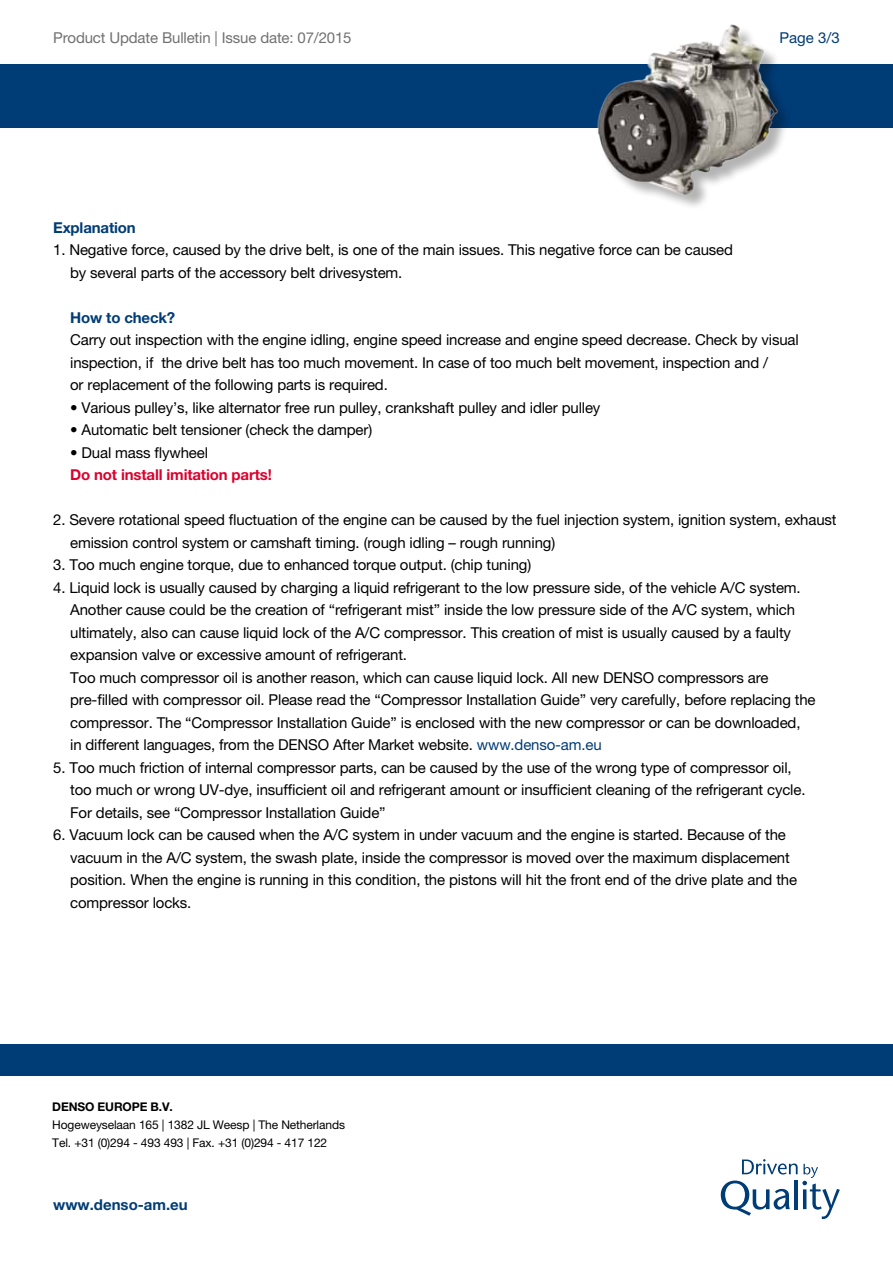
<style>
.page{position:relative;width:893px;height:1263px;background:#fff}
.page>*{position:absolute;margin:0;border:0;box-sizing:border-box;transform-origin:0 0}
.t1{font:15px/22.5px "Helvetica Neue LT Pro";letter-spacing:-.01em;color:#000}
.t2{font:15px "Helvetica Neue LT Pro";letter-spacing:-.01em;color:#707172}
.t3{font:700 15px "Helvetica Neue LT Pro";letter-spacing:-.01em;color:#003c76}
.t4{font:700 15px "Helvetica Neue LT Pro";letter-spacing:-.01em;color:#dc002e}
.t5{font:15px "Helvetica Neue LT Pro";color:#003c76}
.t6{font:12px/18px "Helvetica Neue LT Pro";letter-spacing:-.01em;color:#000}
.t7{font:700 12px "Helvetica Neue LT Pro";letter-spacing:-.01em;color:#000}
.s1{color:#003c76}
</style>
<div class="page">
<div style="left:0;top:64px;width:893px;height:64px;background:#003c76"></div>
<svg style="left:721px;top:1159px;width:119px;height:60px"></svg>
<div style="left:0;top:1044px;width:893px;height:32px;background:#003c76"></div>
<img style="left:597px;top:24px;width:189px;height:183px">
<p class="t2" style="left:53px;top:28px;width:300px">Product Update Bulletin | Issue date: 07/2015</p>
<p class="t5" style="left:779px;top:28px;width:62px">Page 3/3</p>
<p class="t3" style="left:53px;top:218px;width:84px">Explanation</p>
<p class="t1" style="left:70px;top:238px;width:664px;text-indent:-17px">1. Negative force, caused by the drive belt, is one of the main issues. This negative force can be caused by several parts of the accessory belt drivesystem.</p>
<p class="t3" style="left:70px;top:308px;width:107px">How to check?</p>
<p class="t1" style="left:70px;top:328px;width:730px">Carry out inspection with the engine idling, engine speed increase and engine speed decrease. Check by visual inspection, if the drive belt has too much movement. In case of too much belt movement, inspection and /<br>or replacement of the following parts is required.</p>
<p class="t1" style="left:70px;top:396px;width:532px">• Various pulley’s, like alternator free run pulley, crankshaft pulley and idler pulley</p>
<p class="t1" style="left:70px;top:418px;width:304px">• Automatic belt tensioner (check the damper)</p>
<p class="t1" style="left:70px;top:441px;width:139px">• Dual mass flywheel</p>
<p class="t4" style="left:70px;top:465px;width:203px">Do not install imitation parts!</p>
<p class="t1" style="left:70px;top:508px;width:768px;text-indent:-17px">2. Severe rotational speed fluctuation of the engine can be caused by the fuel injection system, ignition system, exhaust emission control system or camshaft timing. (rough idling – rough running)</p>
<p class="t1" style="left:53px;top:553px;width:480px">3. Too much engine torque, due to enhanced torque output. (chip tuning)</p>
<p class="t1" style="left:70px;top:576px;width:747px;text-indent:-17px">4. Liquid lock is usually caused by charging a liquid refrigerant to the low pressure side, of the vehicle A/C system.<br>Another cause could be the creation of “refrigerant mist” inside the low pressure side of the A/C system, which ultimately, also can cause liquid lock of the A/C compressor. This creation of mist is usually caused by a faulty expansion valve or excessive amount of refrigerant.<br>Too much compressor oil is another reason, which can cause liquid lock. All new DENSO compressors are pre-filled with compressor oil. Please read the “Compressor Installation Guide” very carefully, before replacing the compressor. The “Compressor Installation Guide” is enclosed with the new compressor or can be downloaded, in different languages, from the DENSO After Market website. <span class="s1">www.denso-am.eu</span></p>
<p class="t1" style="left:70px;top:756px;width:737px;text-indent:-17px">5. Too much friction of internal compressor parts, can be caused by the use of the wrong type of compressor oil, too much or wrong UV-dye, insufficient oil and refrigerant amount or insufficient cleaning of the refrigerant cycle.<br>For details, see “Compressor Installation Guide”</p>
<p class="t1" style="left:70px;top:823px;width:728px;text-indent:-17px">6. Vacuum lock can be caused when the A/C system in under vacuum and the engine is started. Because of the vacuum in the A/C system, the swash plate, inside the compressor is moved over the maximum displacement position. When the engine is running in this condition, the pistons will hit the front end of the drive plate and the compressor locks.</p>
<p class="t7" style="left:52px;top:1099px;width:122px">DENSO EUROPE B.V.</p>
<p class="t6" style="left:52px;top:1115px;width:294px">Hogeweyselaan 165 | 1382 JL Weesp | The Netherlands<br>Tel. +31 (0)294 - 493 493 | Fax. +31 (0)294 - 417 122</p>
<p class="t3" style="left:53px;top:1195px;width:136px">www.denso-am.eu</p>
</div>
